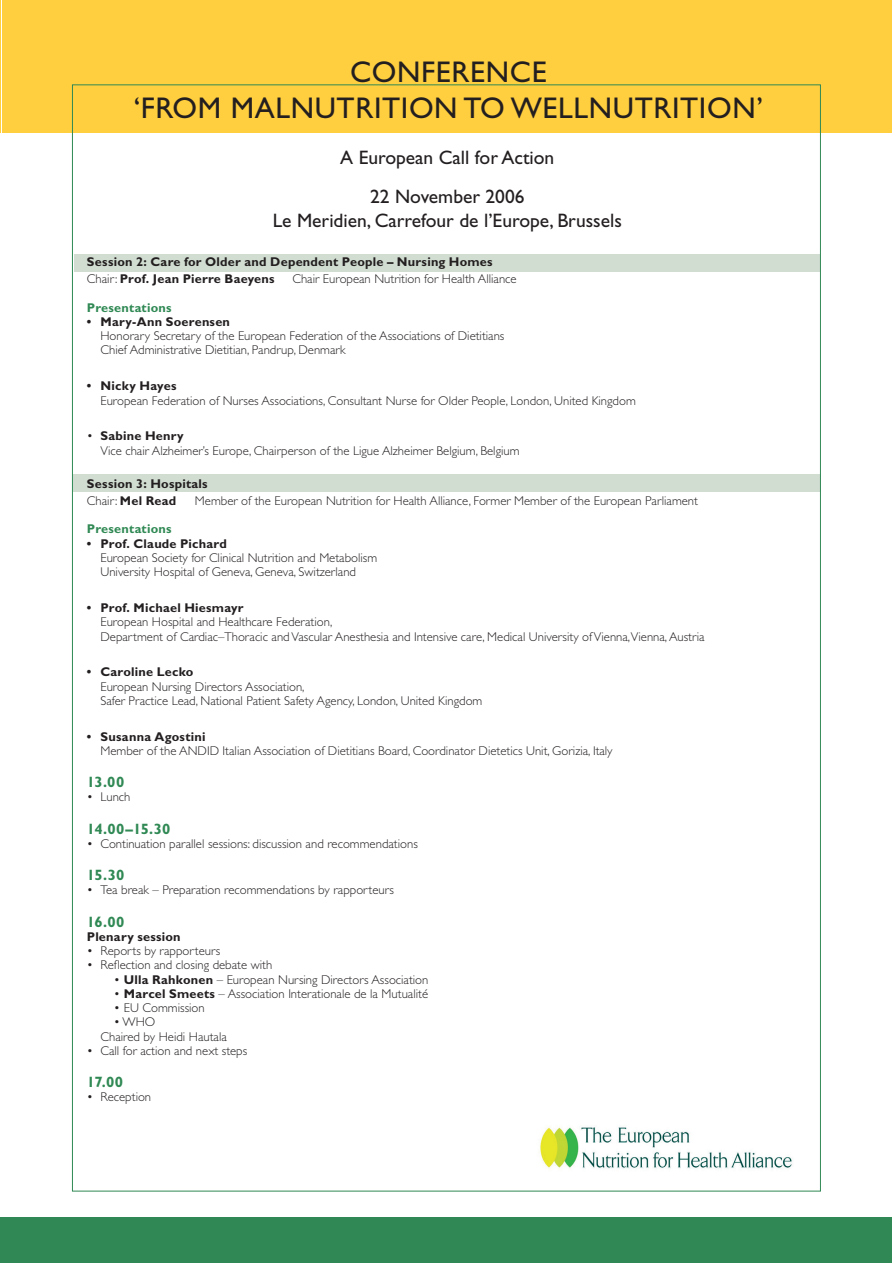
<style>
.page{position:relative;width:892px;height:1263px;background:#fff}
.page>*{position:absolute;margin:0;border:0;box-sizing:border-box;transform-origin:0 0}
.t1{font:30px/36px "Gill Sans Std";letter-spacing:.02em;color:#231f20;text-align:center}
.t2{font:19.5px/39px "Gill Sans Std";color:#231f20;text-align:center}
.t3{font:700 15px "Gill Sans Std";letter-spacing:-.02em;color:#308954}
.t4{font:300 12.75px/14.2px "Gill Sans Std";color:#231f20}
.t5{font:700 12.75px/17.2px "Gill Sans Std";letter-spacing:.02em;color:#231f20}
.t6{font:700 12.75px "Gill Sans Std";letter-spacing:.02em;color:#308954}
.s1{font-weight:300}
.s2{font-weight:700}
</style>
<div class="page">
<hr style="left:0;top:0;width:1px;height:132px;background:#ffcf3f">
<hr style="left:0;top:1217px;width:1px;height:46px;background:#308954">
<div style="left:2px;top:0;width:890px;height:132px;background:#ffcf3f"></div>
<div style="left:1px;top:1217px;width:891px;height:46px;background:#308954"></div>
<img style="left:540px;top:1126px;width:252px;height:43px">
<div style="left:74px;top:254px;width:746px;height:17px;background:#d1ddd1"></div>
<div style="left:73px;top:475px;width:748px;height:17px;background:#d1ddd1"></div>
<h1 class="t1" style="left:134px;top:57px;width:631px">CONFERENCE<br>‘FROM MALNUTRITION TO WELLNUTRITION’</h1>
<h2 class="t2" style="left:340px;top:140px;width:216px">A European Call for Action<br>22 November 2006</h2>
<h2 class="t2" style="left:273px;top:203px;width:351px">Le Meridien, Carrefour de l’Europe, Brussels</h2>
<p class="t5" style="left:87px;top:254px;width:407px">Session 2: Care for Older and Dependent People – Nursing Homes<br><span class="s1">Chair:</span> Prof. Jean Pierre Baeyens</p>
<p class="t4" style="left:292px;top:273px;width:226px">Chair European Nutrition for Health Alliance</p>
<p class="t6" style="left:87px;top:303px;width:86px">Presentations</p>
<p class="t5" style="left:87px;top:314px;width:145px">• Mary-Ann Soerensen</p>
<p class="t4" style="left:100px;top:330px;width:406px">Honorary Secretary of the European Federation of the Associations of Dietitians<br>Chief Administrative Dietitian, Pandrup, Denmark</p>
<p class="t5" style="left:87px;top:379px;width:91px">• Nicky Hayes</p>
<p class="t4" style="left:100px;top:394px;width:537px">European Federation of Nurses Associations, Consultant Nurse for Older People, London, United Kingdom</p>
<p class="t4" style="left:100px;top:430px;width:421px;text-indent:-13px">• <span class="s2">Sabine Henry<br></span>Vice chair Alzheimer’s Europe, Chairperson of the Ligue Alzheimer Belgium, Belgium</p>
<p class="t5" style="left:87px;top:476px;width:122px">Session 3: Hospitals<br><span class="s1">Chair:</span> Mel Read</p>
<p class="t4" style="left:195px;top:495px;width:505px">Member of the European Nutrition for Health Alliance, Former Member of the European Parliament</p>
<p class="t6" style="left:87px;top:525px;width:86px">Presentations</p>
<p class="t5" style="left:87px;top:536px;width:141px">• Prof. Claude Pichard</p>
<p class="t4" style="left:100px;top:552px;width:278px">European Society for Clinical Nutrition and Metabolism<br>University Hospital of Geneva, Geneva, Switzerland</p>
<p class="t5" style="left:87px;top:600px;width:158px">• Prof. Michael Hiesmayr</p>
<p class="t4" style="left:100px;top:616px;width:606px">European Hospital and Healthcare Federation,<br>Department of Cardiac–Thoracic and Vascular Anesthesia and Intensive care, Medical University of Vienna,Vienna, Austria</p>
<p class="t5" style="left:87px;top:665px;width:108px">• Caroline Lecko</p>
<p class="t4" style="left:100px;top:681px;width:383px">European Nursing Directors Association,<br>Safer Practice Lead, National Patient Safety Agency, London, United Kingdom</p>
<p class="t5" style="left:87px;top:729px;width:120px">• Susanna Agostini</p>
<p class="t4" style="left:100px;top:745px;width:514px">Member of the ANDID Italian Association of Dietitians Board, Coordinator Dietetics Unit, Gorizia, Italy</p>
<p class="t3" style="left:87px;top:777px;width:39px">13.00</p>
<p class="t4" style="left:87px;top:791px;width:45px">• Lunch</p>
<p class="t3" style="left:87px;top:823px;width:85px">14.00–15.30</p>
<p class="t4" style="left:87px;top:838px;width:332px">• Continuation parallel sessions: discussion and recommendations</p>
<p class="t3" style="left:87px;top:870px;width:39px">15.30</p>
<p class="t4" style="left:87px;top:884px;width:309px">• Tea break – Preparation recommendations by rapporteurs</p>
<p class="t3" style="left:87px;top:916px;width:39px">16.00</p>
<p class="t5" style="left:87px;top:929px;width:95px">Plenary session</p>
<p class="t4" style="left:87px;top:945px;width:135px">• Reports by rapporteurs</p>
<p class="t4" style="left:87px;top:959px;width:187px">• Reflection and closing debate with</p>
<p class="t4" style="left:114px;top:974px;width:316px">• <span class="s2">Ulla Rahkonen</span> – European Nursing Directors Association</p>
<p class="t4" style="left:114px;top:988px;width:316px">• <span class="s2">Marcel Smeets</span> – Association Interationale de la Mutualité</p>
<p class="t4" style="left:114px;top:1002px;width:92px">• EU Commission</p>
<p class="t4" style="left:100px;top:1016px;width:128px;text-indent:13px">• WHO<br>Chaired by Heidi Hautala</p>
<p class="t4" style="left:87px;top:1045px;width:162px">• Call for action and next steps</p>
<p class="t3" style="left:87px;top:1077px;width:38px">17.00</p>
<p class="t4" style="left:87px;top:1091px;width:66px">• Reception</p>
</div>
